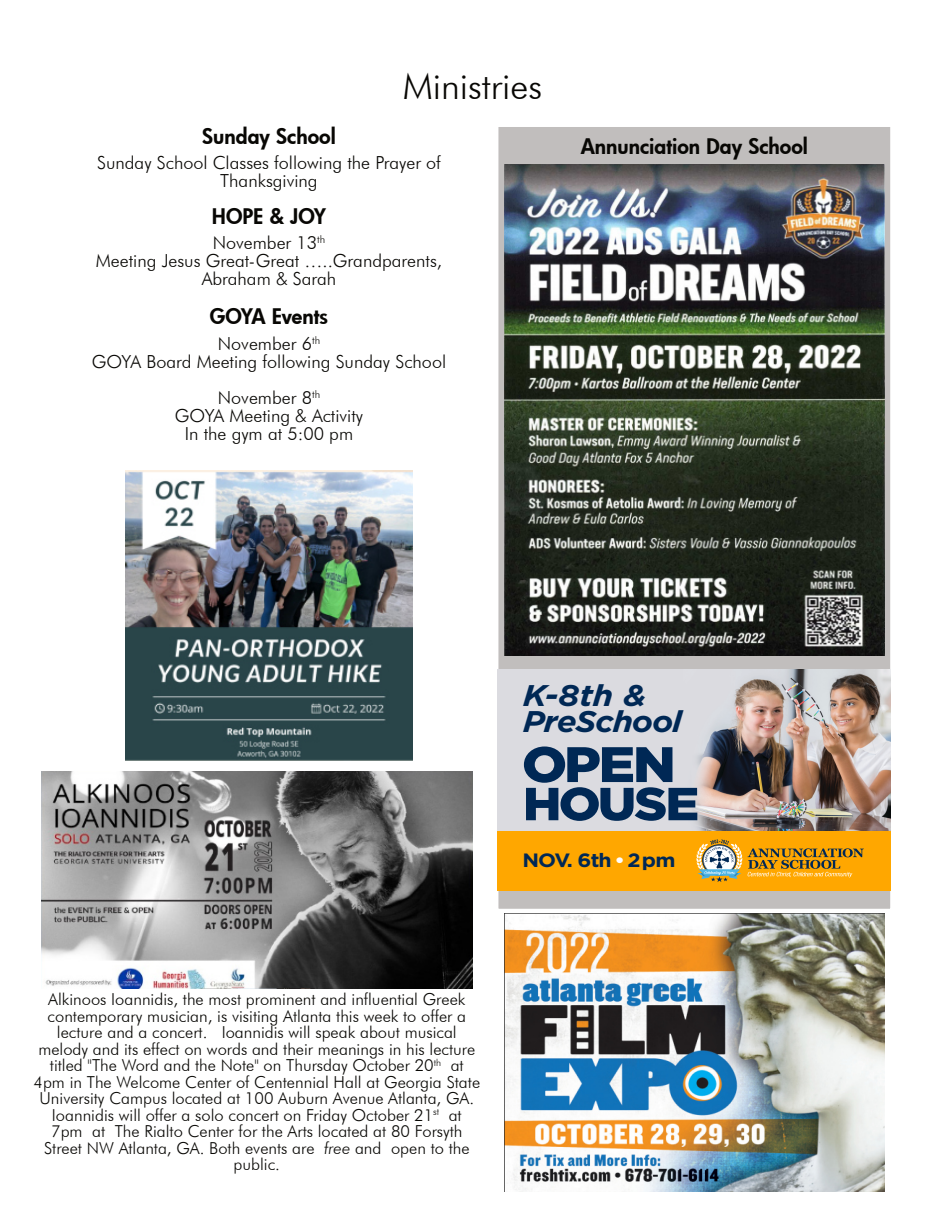
<style>
.page{position:relative;width:945px;height:1215px;background:#fff}
.page>*{position:absolute;margin:0;border:0;box-sizing:border-box;transform-origin:0 0}
.t1{font:900 49.8px "Gotham";color:#002855;scale:1.1 1}
.t2{font:900 46.35px "Gotham";letter-spacing:-.05em;color:#002855;scale:1.1 1}
.t3{font:300 36px "Futura BT";color:#080704}
.t4{font:italic 700 29.85px/26.4px "Gotham";letter-spacing:-.04em;color:#002855;scale:1.1 1}
.t5{font:800 21px "Futura";color:#080704}
.t6{font:700 19.35px "Gotham";letter-spacing:-.04em;color:#002855;scale:1.1 1}
.t7{font:300 18px/18px "Futura BT";color:#080704;text-align:center}
.t8{font:300 16.5px/16.5px "Futura BT";color:#080704;text-align:center}
.s1{color:#fff}
.s2{font-style:italic}
</style>
<div class="page">
<div style="left:497px;top:125px;width:395px;height:785px;background:#c1bebd;border:2px solid #fff"></div>
<img style="left:505px;top:164px;width:379px;height:492px">
<img style="left:498px;top:669px;width:393px;height:162px">
<div style="left:498px;top:831px;width:393px;height:59px;background:#ffa700"></div>
<svg style="left:696px;top:840px;width:168px;height:42px"></svg>
<img style="left:505px;top:913px;width:379px;height:278px">
<img style="left:41px;top:772px;width:432px;height:216px">
<img style="left:126px;top:470px;width:286px;height:291px">
<h3 class="t3" style="left:403px;top:72px;width:141px">Ministries</h3>
<p class="t5" style="left:202px;top:128px;width:135px">Sunday School</p>
<p class="t7" style="left:97px;top:155px;width:345px">Sunday School Classes following the Prayer of<br>Thanksgiving</p>
<p class="t5" style="left:212px;top:208px;width:116px">HOPE &amp; JOY</p>
<p class="t7" style="left:96px;top:236px;width:348px">November 13<sup>th<br></sup>Meeting Jesus Great-Great …..Grandparents,<br>Abraham &amp; Sarah</p>
<p class="t5" style="left:210px;top:308px;width:120px">GOYA Events</p>
<p class="t7" style="left:92px;top:336px;width:356px">November 6<sup>th<br></sup>GOYA Board Meeting following Sunday School</p>
<p class="t7" style="left:175px;top:390px;width:190px">November 8<sup>th<br></sup>GOYA Meeting &amp; Activity<br>In the gym at 5:00 pm</p>
<p class="t5" style="left:581px;top:138px;width:229px">Annunciation Day School</p>
<h3 class="t4" style="left:523px;top:682px;width:146px">K-8th &amp;<br>PreSchool</h3>
<h1 class="t1" style="left:522px;top:730px;width:142px">OPEN</h1>
<h2 class="t2" style="left:523px;top:772px;width:162px">HOUSE</h2>
<p class="t6" style="left:522px;top:847px;width:141px">NOV. 6th <span class="s1">•</span> 2pm</p>
<p class="t8" style="left:34px;top:993px;width:448px">Alkinoos Ioannidis, the most prominent and influential Greek contemporary musician, is visiting Atlanta this week to offer a lecture and a concert. Ioannidis will speak about musical melody and its effect on words and their meanings in his lecture titled "The Word and the Note" on Thursday October 20<sup>th</sup> at 4pm in The Welcome Center of Centennial Hall at Georgia State University Campus located at 100 Auburn Avenue Atlanta, GA.<br>Ioannidis will offer a solo concert on Friday October 21<sup>st</sup> at<br>7pm at The Rialto Center for the Arts located at 80 Forsyth Street NW Atlanta, GA. Both events are <span class="s2">free</span> and open to the public.</p>
</div>
